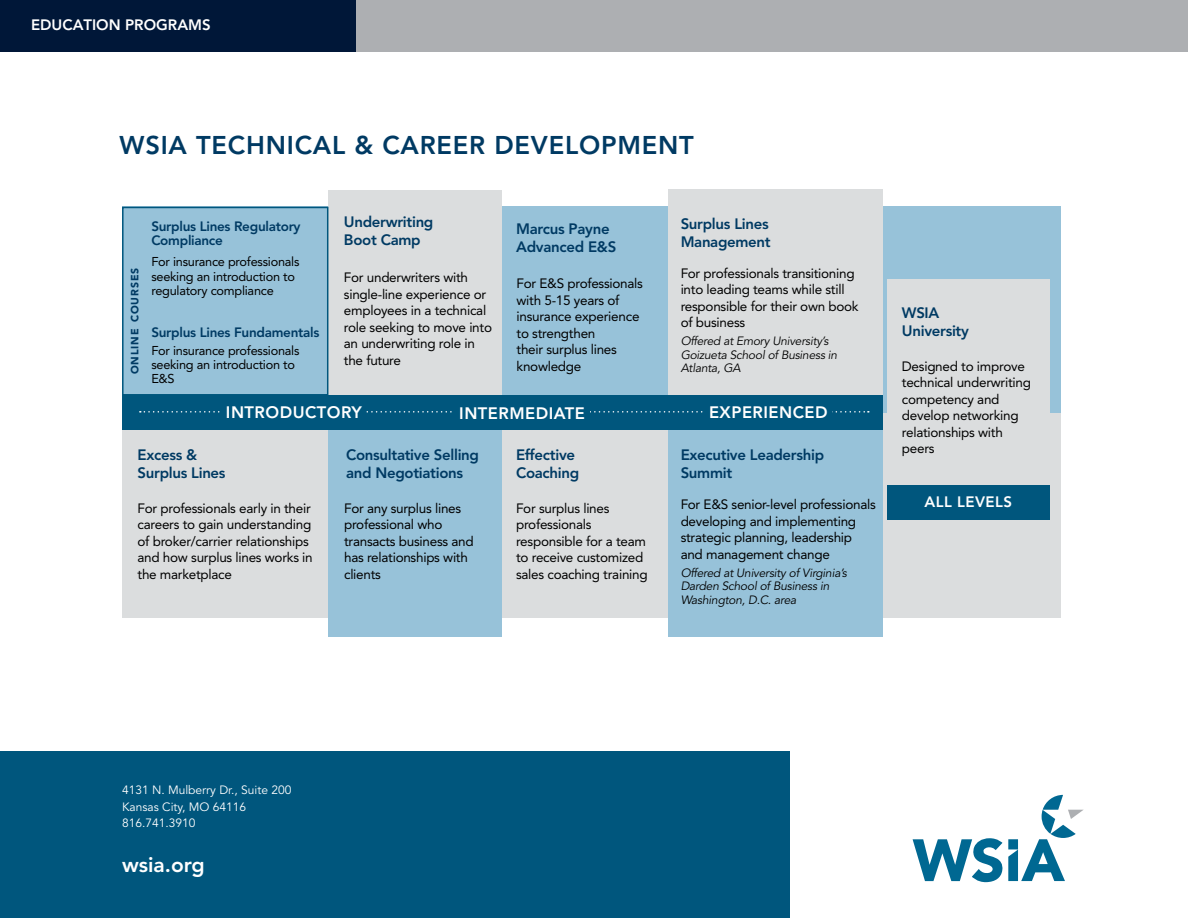
<style>
.page{position:relative;width:1188px;height:918px;background:#fff}
.page>*{position:absolute;margin:0;border:0;box-sizing:border-box;transform-origin:0 0}
.t1{font:800 25.5px "Avenir LT Std";letter-spacing:.03em;color:#003a63}
.t2{font:800 21px "Avenir LT Std";color:#fff}
.t3{font:800 16.5px "Avenir LT Std";letter-spacing:.03em;color:#fff}
.t4{font:800 15px/18px "Avenir LT Std";letter-spacing:-.02em;color:#003a63}
.t5{font:800 15px "Avenir LT Std";color:#fff}
.t6{font:800 15px "Avenir LT Std";letter-spacing:.03em;color:#fff}
.t7{font:13.5px/16.5px "Avenir LT Std";letter-spacing:-.02em;color:#000}
.t8{font:800 13.5px/13.5px "Avenir LT Std";letter-spacing:-.02em;color:#003a63}
.t9{font:12.75px/14.2px "Avenir LT Std";letter-spacing:-.02em;color:#000}
.t10{font:italic 12px/13.5px "Avenir LT Std";letter-spacing:-.02em;color:#000}
.t11{font:12px/16.5px "Avenir LT Std";color:#fff}
.t12{font:900 10.5px "Avenir LT Std";letter-spacing:.085em;color:#003a63}
</style>
<div class="page">
<div style="left:0;top:0;width:1188px;height:52px;background:#adafb2"></div>
<div style="left:0;top:0;width:356px;height:52px;background:#001738"></div>
<div style="left:0;top:752px;width:789px;height:166px;background:#00567d"></div>
<svg style="left:913px;top:795px;width:171px;height:87px"></svg>
<div style="left:122px;top:413px;width:939px;height:205px;background:#dbddde"></div>
<div style="left:328px;top:430px;width:174px;height:206px;background:#97c2d9"></div>
<div style="left:122px;top:207px;width:939px;height:206px;background:#97c2d9"></div>
<div style="left:887px;top:279px;width:163px;height:206px;background:#dbddde"></div>
<div style="left:887px;top:485px;width:163px;height:35px;background:#00567d"></div>
<div style="left:328px;top:190px;width:174px;height:205px;background:#dbddde"></div>
<div style="left:668px;top:189px;width:215px;height:207px;background:#dbddde"></div>
<div style="left:668px;top:430px;width:215px;height:206px;background:#97c2d9"></div>
<div style="left:122px;top:396px;width:761px;height:34px;background:#00567d"></div>
<svg style="left:140px;top:411px;width:729px;height:2px"></svg>
<div style="left:222px;top:406px;width:143px;height:14px;background:#00567d"></div>
<div style="left:454px;top:406px;width:136px;height:14px;background:#00567d"></div>
<div style="left:704px;top:406px;width:128px;height:14px;background:#00567d"></div>
<div style="left:122px;top:207px;width:206px;height:189px;border:2px solid #00567d"></div>
<p class="t5" style="left:31px;top:16px;width:181px">EDUCATION PROGRAMS</p>
<h1 class="t1" style="left:120px;top:130px;width:576px">WSIA TECHNICAL &amp; CAREER DEVELOPMENT</h1>
<p class="t12" style="left:129px;top:374px;width:108px;rotate:-90deg">online courses</p>
<p class="t8" style="left:151px;top:220px;width:151px">Surplus Lines Regulatory<br>Compliance</p>
<p class="t9" style="left:151px;top:255px;width:150px">For insurance professionals seeking an introduction to regulatory compliance</p>
<p class="t8" style="left:151px;top:325px;width:170px">Surplus Lines Fundamentals</p>
<p class="t9" style="left:151px;top:344px;width:150px">For insurance professionals seeking an introduction to<br>E&amp;S</p>
<p class="t4" style="left:344px;top:213px;width:91px">Underwriting<br>Boot Camp</p>
<p class="t7" style="left:344px;top:269px;width:150px">For underwriters with single-line experience or employees in a technical role seeking to move into an underwriting role in the future</p>
<p class="t4" style="left:516px;top:220px;width:102px">Marcus Payne<br>Advanced E&amp;S</p>
<p class="t4" style="left:681px;top:215px;width:92px">Surplus Lines<br>Management</p>
<p class="t7" style="left:517px;top:275px;width:128px">For E&amp;S professionals with 5-15 years of insurance experience to strengthen<br>their surplus lines knowledge</p>
<p class="t7" style="left:681px;top:265px;width:180px">For professionals transitioning into leading teams while still responsible for their own book of business</p>
<p class="t10" style="left:681px;top:335px;width:158px">Offered at Emory University’s<br>Goizueta School of Business in<br>Atlanta, GA</p>
<p class="t3" style="left:226px;top:403px;width:137px">INTRODUCTORY</p>
<p class="t3" style="left:459px;top:403px;width:127px">INTERMEDIATE</p>
<p class="t3" style="left:709px;top:403px;width:120px">EXPERIENCED</p>
<p class="t4" style="left:138px;top:446px;width:90px">Excess &amp;<br>Surplus Lines</p>
<p class="t7" style="left:138px;top:500px;width:177px">For professionals early in their careers to gain understanding of broker/carrier relationships and how surplus lines works in the marketplace</p>
<p class="t4" style="left:346px;top:446px;width:134px">Consultative Selling and Negotiations</p>
<p class="t7" style="left:344px;top:500px;width:131px">For any surplus lines professional who transacts business and has relationships with clients</p>
<p class="t4" style="left:516px;top:446px;width:65px">Effective<br>Coaching</p>
<p class="t7" style="left:516px;top:500px;width:133px">For surplus lines professionals responsible for a team to receive customized sales coaching training</p>
<p class="t4" style="left:681px;top:446px;width:145px">Executive Leadership<br>Summit</p>
<p class="t7" style="left:681px;top:496px;width:197px">For E&amp;S senior-level professionals developing and implementing strategic planning, leadership and management change</p>
<p class="t10" style="left:681px;top:566px;width:168px">Offered at University of Virginia’s<br>Darden School of Business in<br>Washington, D.C. area</p>
<p class="t4" style="left:902px;top:304px;width:69px">WSIA<br>University</p>
<p class="t7" style="left:902px;top:358px;width:131px">Designed to improve technical underwriting competency and develop networking relationships with peers</p>
<p class="t6" style="left:925px;top:493px;width:89px">ALL LEVELS</p>
<p class="t11" style="left:122px;top:782px;width:171px">4131 N. Mulberry Dr., Suite 200<br>Kansas City, MO 64116<br>816.741.3910</p>
<h2 class="t2" style="left:122px;top:853px;width:84px">wsia.org</h2>
</div>
